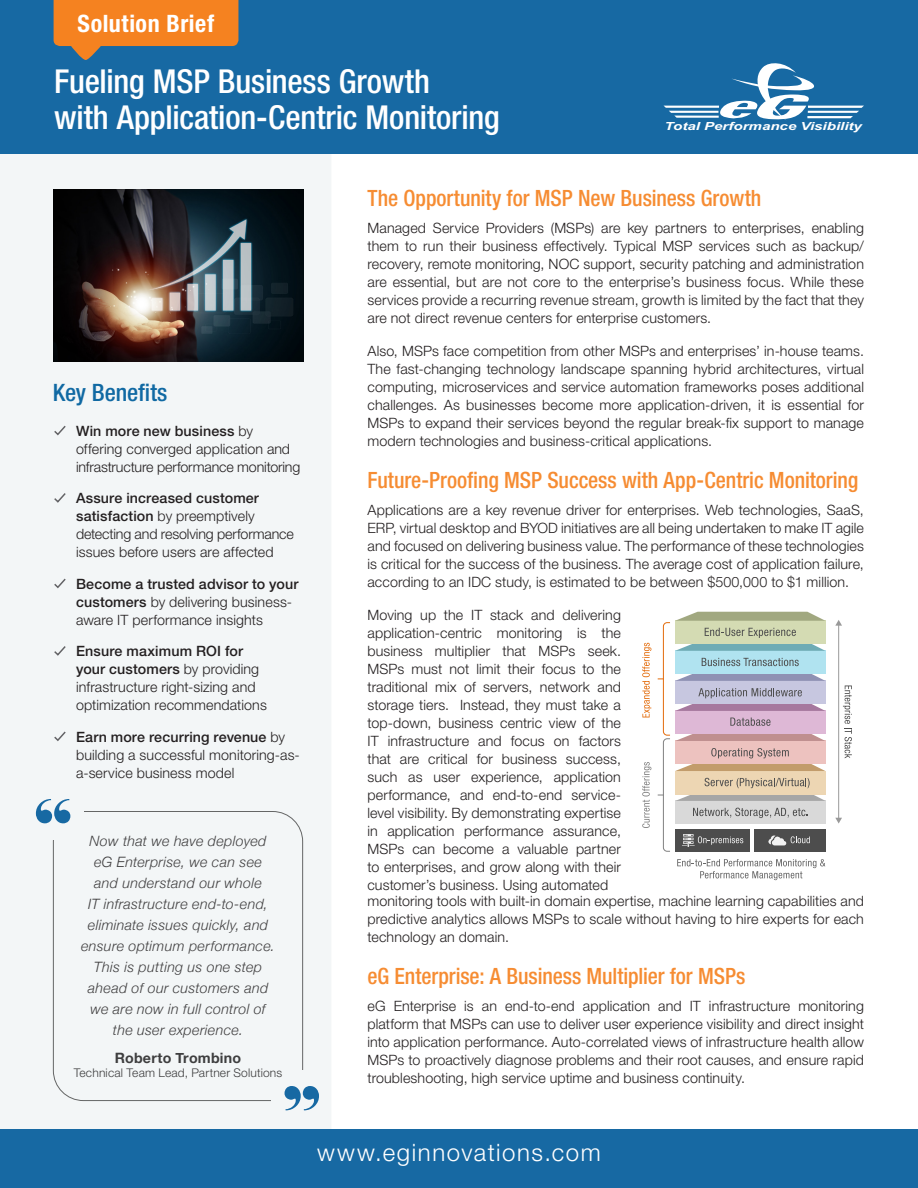
<style>
.page{position:relative;width:918px;height:1188px;background:#fff}
.page>*{position:absolute;margin:0;border:0;box-sizing:border-box;transform-origin:0 0}
.t1{font:500 condensed 33px/36px "Helvetica Neue LT Pro";letter-spacing:-.005em;color:#fff}
.t2{font:300 24px "Helvetica Neue LT Pro";letter-spacing:.065em;color:#fff}
.t3{font:700 condensed 24px "Helvetica Neue LT Std";letter-spacing:.025em;color:#fff}
.t4{font:500 condensed 24px "Helvetica Neue LT Std";letter-spacing:-.005em;color:#1069a3}
.t5{font:500 condensed 22.5px "Helvetica Neue LT Pro";color:#f68c32}
.Paragraph{font:300 14.25px/18px "Helvetica Neue LT Pro";letter-spacing:.01em;color:#231f20;text-align:justify}
.t6{font:300 14.25px/18px "Helvetica Neue LT Std";letter-spacing:.005em;color:#231f20}
.t7{font:italic 300 14.25px "Helvetica Neue";letter-spacing:.02em;color:#3f3e3f}
.t8{font:700 14.25px "Helvetica Neue";letter-spacing:.015em;color:#3e3e3f}
.t9{font:300 12px "Helvetica Neue LT Pro";letter-spacing:.015em;color:#3e3e3f}
.t10{font:italic 700 11.1px "Arial";color:#fff;scale:1.35 1}
.s1{font-weight:500}
</style>
<div class="page">
<div style="left:0;top:153px;width:331px;height:977px;background:#f3f6f7"></div>
<div style="left:0;top:0;width:918px;height:153px;background:#1769a3"></div>
<svg style="left:664px;top:63px;width:200px;height:57px"></svg>
<img style="left:54px;top:190px;width:249px;height:171px">
<svg style="left:54px;top:0;width:184px;height:60px"></svg>
<div style="left:0;top:1130px;width:918px;height:58px;background:#1769a3"></div>
<hr style="left:838px;top:625px;width:1px;height:194px;background:#999">
<svg style="left:835px;top:620px;width:7px;height:6px"></svg>
<svg style="left:835px;top:818px;width:7px;height:6px"></svg>
<svg style="left:843px;top:686px;width:9px;height:72px"></svg>
<svg style="left:677px;top:859px;width:148px;height:21px"></svg>
<svg style="left:658px;top:612px;width:168px;height:240px;background:#c3bebc"></svg>
<svg style="left:642px;top:643px;width:9px;height:74px"></svg>
<svg style="left:642px;top:762px;width:9px;height:66px"></svg>
<div style="left:53px;top:811px;width:250px;height:290px;border:1px solid #656666;border-radius:30px"></div>
<div style="left:32px;top:790px;width:52px;height:49px;background:#f3f6f7"></div>
<svg style="left:36px;top:799px;width:34px;height:24px"></svg>
<div style="left:271px;top:1070px;width:52px;height:49px;background:#f3f6f7"></div>
<svg style="left:285px;top:1086px;width:34px;height:24px"></svg>
<svg style="left:53px;top:424px;width:14px;height:13px"></svg>
<svg style="left:53px;top:491px;width:14px;height:13px"></svg>
<svg style="left:53px;top:577px;width:14px;height:12px"></svg>
<svg style="left:53px;top:644px;width:14px;height:13px"></svg>
<svg style="left:53px;top:730px;width:14px;height:12px"></svg>
<p class="t3" style="left:78px;top:9px;width:138px">Solution Brief</p>
<p class="t1" style="left:54px;top:62px;width:447px">Fueling MSP Business Growth<br>with Application-Centric Monitoring</p>
<p class="t10" style="left:665px;top:119px;width:148px">Total Performance Visibility</p>
<p class="t4" style="left:53px;top:378px;width:116px">Key Benefits</p>
<p class="t6" style="left:76px;top:421px;width:226px"><span class="s1">Win more new business</span> by offering converged application and infrastructure performance monitoring</p>
<p class="t6" style="left:76px;top:489px;width:219px"><span class="s1">Assure increased customer satisfaction</span> by preemptively detecting and resolving performance issues before users are affected</p>
<p class="t6" style="left:76px;top:574px;width:224px"><span class="s1">Become a trusted advisor to your customers</span> by delivering business&shy;aware IT performance insights</p>
<p class="t6" style="left:76px;top:642px;width:192px"><span class="s1">Ensure maximum ROI for your customers</span> by providing infrastructure right-sizing and optimization recommendations</p>
<p class="t6" style="left:76px;top:727px;width:225px"><span class="s1">Earn more recurring revenue</span> by building a successful monitoring-as&shy;a-service business model</p>
<p class="t7" style="left:90px;top:832px;width:178px">Now that we have deployed</p>
<p class="t7" style="left:94px;top:853px;width:169px">eG Enterprise, we can see</p>
<p class="t7" style="left:94px;top:874px;width:169px">and understand our whole</p>
<p class="t7" style="left:88px;top:895px;width:181px">IT infrastructure end-to-end,</p>
<p class="t7" style="left:88px;top:916px;width:182px">eliminate issues quickly, and</p>
<p class="t7" style="left:81px;top:937px;width:195px">ensure optimum performance.</p>
<p class="t7" style="left:94px;top:958px;width:170px">This is putting us one step</p>
<p class="t7" style="left:88px;top:979px;width:182px">ahead of our customers and</p>
<p class="t7" style="left:90px;top:1000px;width:177px">we are now in full control of</p>
<p class="t7" style="left:113px;top:1021px;width:132px">the user experience.</p>
<p class="t8" style="left:115px;top:1049px;width:128px">Roberto Trombino</p>
<p class="t9" style="left:74px;top:1066px;width:210px">Technical Team Lead, Partner Solutions</p>
<p class="t5" style="left:368px;top:184px;width:395px">The Opportunity for MSP New Business Growth</p>
<p class="Paragraph" style="left:368px;top:218px;width:498px">Managed Service Providers (MSPs) are key partners to enterprises, enabling them to run their business effectively. Typical MSP services such as backup/ recovery, remote monitoring, NOC support, security patching and administration are essential, but are not core to the enterprise’s business focus. While these services provide a recurring revenue stream, growth is limited by the fact that they are not direct revenue centers for enterprise customers.</p>
<p class="Paragraph" style="left:368px;top:341px;width:498px">Also, MSPs face competition from other MSPs and enterprises’ in-house teams.<br>The fast-changing technology landscape spanning hybrid architectures, virtual computing, microservices and service automation frameworks poses additional challenges. As businesses become more application-driven, it is essential for MSPs to expand their services beyond the regular break-fix support to manage modern technologies and business-critical applications.</p>
<p class="t5" style="left:368px;top:466px;width:492px">Future-Proofing MSP Success with App-Centric Monitoring</p>
<p class="Paragraph" style="left:368px;top:500px;width:498px">Applications are a key revenue driver for enterprises. Web technologies, SaaS, ERP, virtual desktop and BYOD initiatives are all being undertaken to make IT agile and focused on delivering business value. The performance of these technologies is critical for the success of the business. The average cost of application failure, according to an IDC study, is estimated to be between $500,000 to $1 million.</p>
<p class="Paragraph" style="left:368px;top:605px;width:255px">Moving up the IT stack and delivering application-centric monitoring is the business multiplier that MSPs seek.<br>MSPs must not limit their focus to the traditional mix of servers, network and storage tiers. Instead, they must take a top-down, business centric view of the IT infrastructure and focus on factors that are critical for business success, such as user experience, application performance, and end-to-end service&shy;level visibility. By demonstrating expertise in application performance assurance, MSPs can become a valuable partner to enterprises, and grow along with their customer’s business. Using automated</p>
<p class="Paragraph" style="left:368px;top:892px;width:498px">monitoring tools with built-in domain expertise, machine learning capabilities and predictive analytics allows MSPs to scale without having to hire experts for each technology an domain.</p>
<p class="t5" style="left:368px;top:963px;width:379px">eG Enterprise: A Business Multiplier for MSPs</p>
<p class="Paragraph" style="left:368px;top:997px;width:498px">eG Enterprise is an end-to-end application and IT infrastructure monitoring platform that MSPs can use to deliver user experience visibility and direct insight into application performance. Auto-correlated views of infrastructure health allow MSPs to proactively diagnose problems and their root causes, and ensure rapid troubleshooting, high service uptime and business continuity.</p>
<p class="t2" style="left:317px;top:1138px;width:285px">www.eginnovations.com</p>
</div>
